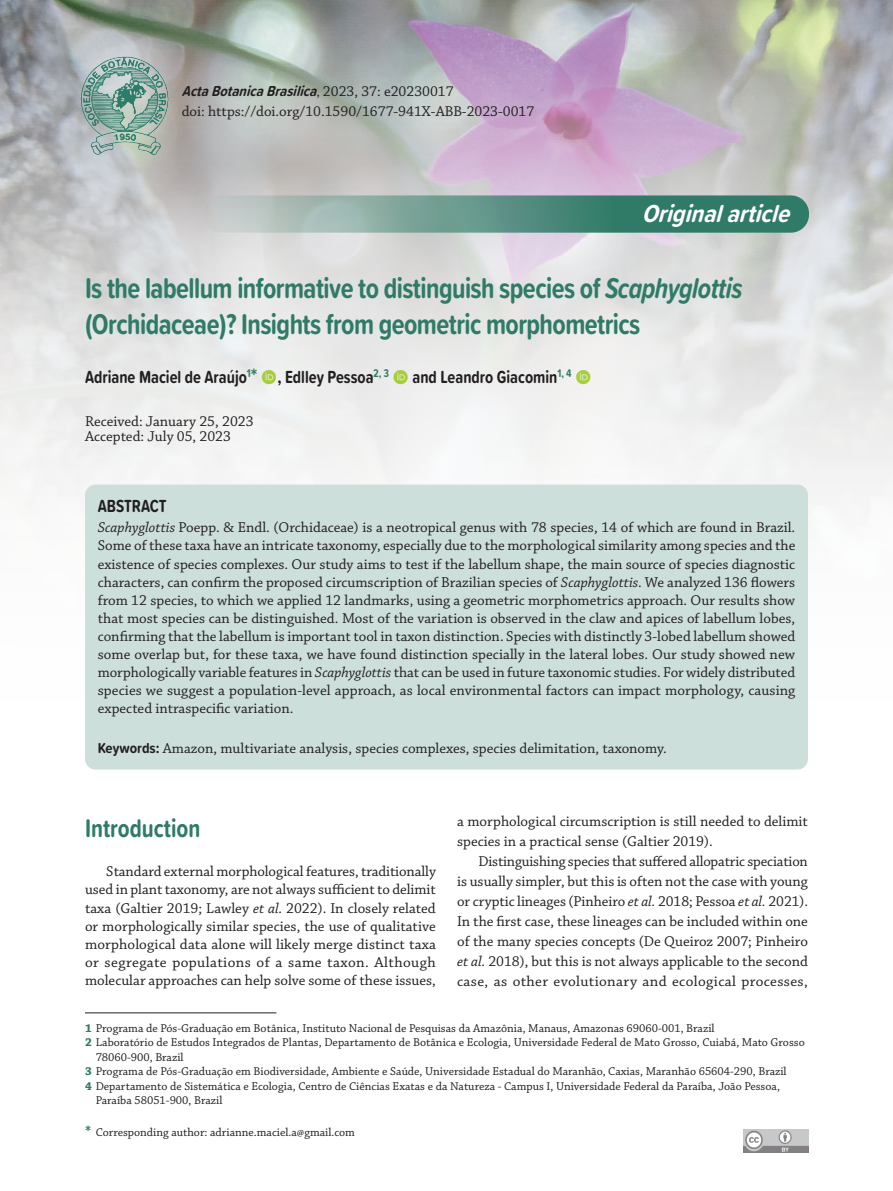
<style>
.page{position:relative;width:893px;height:1191px;background:#fff}
.page>*{position:absolute;margin:0;border:0;box-sizing:border-box;transform-origin:0 0}
.t1{font:700 29.7px/36.2px "Proxima Soft Cond";letter-spacing:-.02em;color:#2f7b67;scale:.91 1}
.t2{font:700 26.4px "Proxima Soft Cond";color:#2f7b67;scale:.91 1}
.t3{font:italic 700 25.5px "Proxima Soft Cond";color:#fff}
.t4{font:700 18.15px "Proxima Soft Cond";color:#231f20;scale:.91 1}
.t5{font:15px/18.1px "Chaparral Pro";color:#231f20;text-align:justify}
.t6{font:italic 700 15px "Proxima Soft Cond";color:#231f20}
.t7{font:12px "Chaparral Pro";color:#231f20}
.s1{font-weight:400;font-style:normal}
.s2{font-family:"Chaparral Pro";font-weight:400;font-style:normal}
.s3{font-style:italic}
.s4{font-size:21.45px;color:#2f7b67}
.s5{font-family:"Proxima Soft Cond";font-weight:700}
.s6{font-weight:700;color:#2f7b67}
.s7{font-weight:700;font-size:15px;color:#2f7b67}
</style>
<div class="page">
<img style="left:743px;top:1129px;width:66px;height:23px">
<img style="left:0;top:0;width:893px;height:770px">
<svg style="left:203px;top:195px;width:606px;height:38px;background:#68998c"></svg>
<img style="left:77px;top:51px;width:98px;height:111px">
<div style="left:85px;top:484px;width:723px;height:285px;background:#cddfdb;border-radius:11px"></div>
<hr style="left:85px;top:1012px;width:191px;height:1px;background:#231f20">
<svg style="left:262px;top:370px;width:14px;height:14px"></svg>
<svg style="left:394px;top:370px;width:14px;height:14px"></svg>
<svg style="left:576px;top:370px;width:14px;height:14px"></svg>
<p class="t6" style="left:182px;top:79px;width:273px">ActaBotanicaBrasilica<span class="s1">,</span> <span class="s2">2 0 2 3 , 3 7 : e 2 0 2 3 0 0 1 7</span></p>
<p class="t5" style="left:182px;top:103px;width:354px">doi: https://doi.org/10.1590/1677-941X-ABB-2023-0017</p>
<h3 class="t3" style="left:642px;top:194px;width:158px">Originalarticle</h3>
<h1 class="t1" style="left:85px;top:269px;width:724px">Is the labellum informative to distinguish species of <span class="s3">Scaphyglottis </span>(Orchidaceae)? Insights from geometric morphometrics</h1>
<p class="t4" style="left:85px;top:364px;width:335px">Adriane Maciel de Araújo<sup>1</sup><span class="s4">*</span> , Edlley Pessoa<sup>2,</sup> <sup>3</sup></p>
<p class="t4" style="left:412px;top:364px;width:177px">and Leandro Giacomin<sup>1,</sup> <sup>4</sup></p>
<p class="t5" style="left:85px;top:414px;width:170px;line-height:15.1px">Received: January 25, 2023<br>Accepted: July 05, 2023</p>
<p class="t4" style="left:98px;top:492px;width:77px">ABSTRACT</p>
<p class="t5" style="left:98px;top:519px;width:699px"><span class="s3">Scaphyglottis</span> Poepp. &amp; Endl. (Orchidaceae) is a neotropical genus with 78 species, 14 of which are found in Brazil.<br>Some of these taxa have an intricate taxonomy, especially due to the morphological similarity among species and the existence of species complexes. Our study aims to test if the labellum shape, the main source of species diagnostic characters, can confirm the proposed circumscription of Brazilian species of <span class="s3">Scaphyglottis</span>. We analyzed 136 flowers from 12 species, to which we applied 12 landmarks, using a geometric morphometrics approach. Our results show that most species can be distinguished. Most of the variation is observed in the claw and apices of labellum lobes, confirming that the labellum is important tool in taxon distinction. Species with distinctly 3-lobed labellum showed some overlap but, for these taxa, we have found distinction specially in the lateral lobes. Our study showed new morphologically variable features in <span class="s3">Scaphyglottis</span> that can be used in future taxonomic studies. For widely distributed species we suggest a population-level approach, as local environmental factors can impact morphology, causing expected intraspecific variation.</p>
<p class="t5" style="left:98px;top:739px;width:571px"><span class="s5">Keywords:</span> Amazon, multivariate analysis, species complexes, species delimitation, taxonomy.</p>
<h2 class="t2" style="left:85px;top:808px;width:128px">Introduction</h2>
<p class="t5" style="left:85px;top:863px;width:352px;text-indent:21px">Standard external morphological features, traditionally used in plant taxonomy, are not always sufficient to delimit taxa (Galtier 2019; Lawley <span class="s3">et al.</span> 2022). In closely related or morphologically similar species, the use of qualitative morphological data alone will likely merge distinct taxa or segregate populations of a same taxon. Although molecular approaches can help solve some of these issues,</p>
<p class="t5" style="left:457px;top:812px;width:352px;line-height:20px">a morphological circumscription is still needed to delimit species in a practical sense (Galtier 2019).</p>
<p class="t5" style="left:457px;top:852px;width:352px;line-height:20px;text-indent:21px">Distinguishing species that suffered allopatric speciation is usually simpler, but this is often not the case with young or cryptic lineages (Pinheiro <span class="s3">et al.</span> 2018; Pessoa <span class="s3">et al.</span> 2021).<br>In the first case, these lineages can be included within one of the many species concepts (De Queiroz 2007; Pinheiro <span class="s3">et al.</span> 2018), but this is not always applicable to the second case, as other evolutionary and ecological processes,</p>
<p class="t7" style="left:85px;top:1021px;width:631px"><span class="s6">1</span> Programa de Pós-Graduação em Botânica, Instituto Nacional de Pesquisas da Amazônia, Manaus, Amazonas 69060-001, Brazil</p>
<p class="t7" style="left:85px;top:1036px;width:721px"><span class="s6">2</span> Laboratório de Estudos Integrados de Plantas, Departamento de Botânica e Ecologia, Universidade Federal de Mato Grosso, Cuiabá, Mato Grosso</p>
<p class="t7" style="left:96px;top:1050px;width:89px">78060-900, Brazil</p>
<p class="t7" style="left:85px;top:1064px;width:703px"><span class="s6">3</span> Programa de Pós-Graduação em Biodiversidade, Ambiente e Saúde, Universidade Estadual do Maranhão, Caxias, Maranhão 65604-290, Brazil</p>
<p class="t7" style="left:85px;top:1079px;width:697px"><span class="s6">4</span> Departamento de Sistemática e Ecologia, Centro de Ciências Exatas e da Natureza - Campus I, Universidade Federal da Paraíba, João Pessoa,</p>
<p class="t7" style="left:96px;top:1093px;width:128px">Paraíba 58051-900, Brazil</p>
<p class="t7" style="left:85px;top:1126px;width:271px"><span class="s7">*</span> Corresponding author: adrianne.maciel.a@gmail.com</p>
</div>
